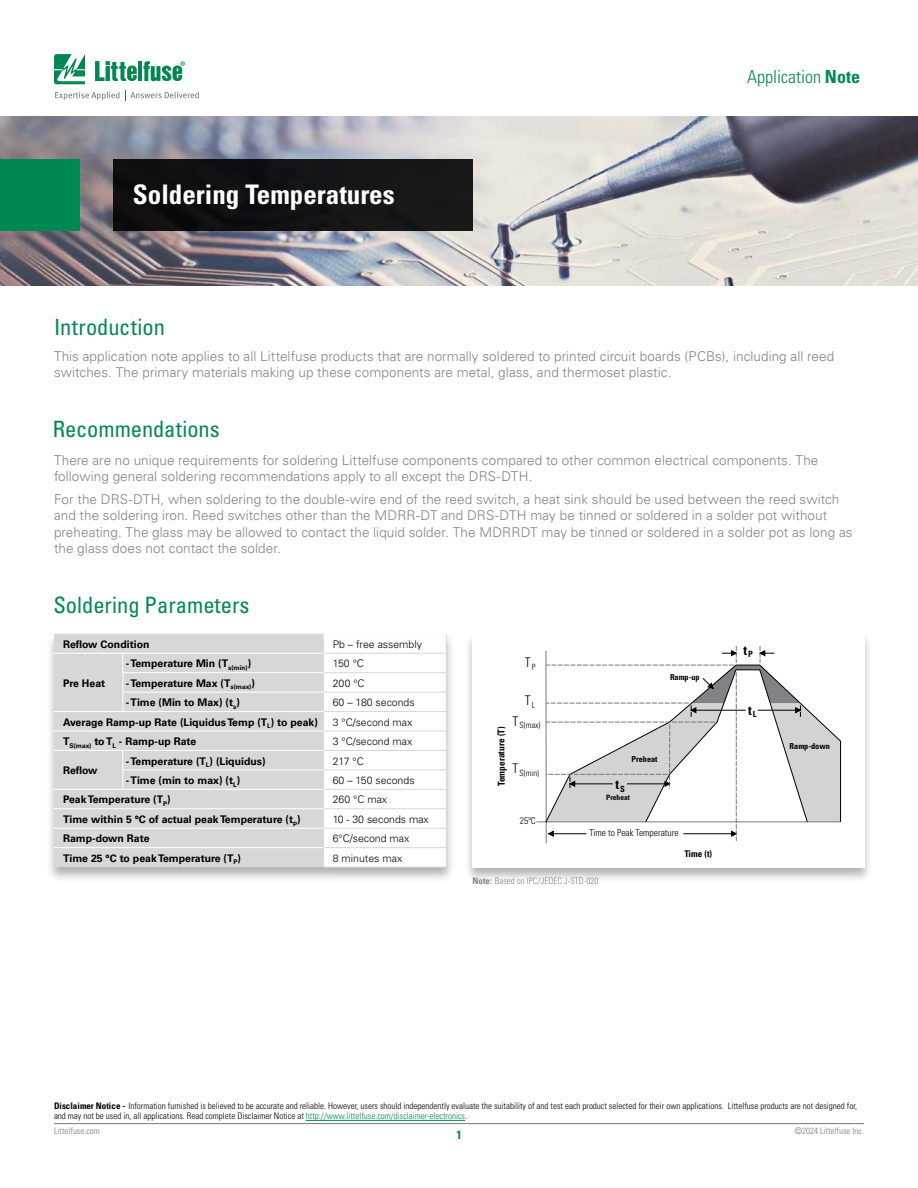
<style>
.page{position:relative;width:918px;height:1188px;background:#fff}
.page>*{position:absolute;margin:0;border:0;box-sizing:border-box;transform-origin:0 0}
.t1{font:700 condensed 27px "Univers LT Std";color:#fff}
.t2{font:condensed 22.5px "Univers LT Std";color:#008852}
.t3{font:300 condensed 18px "Univers LT Std";color:#008852}
.t4{font:300 13.5px/16.2px "Univers LT Std";letter-spacing:.005em;color:#808285}
.t5{font:700 condensed 13.35px "Univers LT Std";color:#000}
.t6{font:300 condensed 13.35px "Univers LT Std";color:#000}
.t7{font:700 condensed 12px "Univers LT Std";color:#008752}
.t8{font:700 10.5px "Univers LT Std";color:#000}
.t9{font:300 10.5px "Univers LT Std";color:#000}
.t10{font:300 condensed 9.45px "Univers LT Std";color:#000}
.t11{font:700 condensed 9.45px "Univers LT Std";letter-spacing:-.01em;color:#000}
.t12{font:700 condensed 9.3px "Univers LT Std";color:#000}
.t13{font:300 condensed 9px/10.8px "Univers LT Std";color:#000}
.t14{font:300 condensed 9px "Univers LT Std";color:#77787b}
.t15{font:300 condensed 9px "Univers LT Std";color:#808285}
.t16{font:300 condensed 8.55px "Univers LT Std";color:#000}
.t17{font:700 condensed 8.25px "Univers LT Std";color:#000}
.t18{font:700 condensed 7.5px "Univers LT Std";color:#000}
.s1{font-weight:700}
.s2{color:#008752}
.s3{font-stretch:normal}
</style>
<div class="page">
<svg style="left:54px;top:54px;width:31px;height:30px"></svg>
<hr style="left:138px;top:61px;width:4px;height:20px;background:#008752">
<svg style="left:143px;top:61px;width:42px;height:20px"></svg>
<svg style="left:95px;top:61px;width:42px;height:20px"></svg>
<svg style="left:55px;top:90px;width:144px;height:11px"></svg>
<hr style="left:54px;top:1123px;width:810px;height:1px;background:#77787b">
<img style="left:0;top:116px;width:918px;height:169px">
<div style="left:113px;top:160px;width:359px;height:71px;background:#131314"></div>
<div style="left:0;top:160px;width:80px;height:71px;background:#008852"></div>
<div style="left:45px;top:632px;width:410px;height:250px;background:#000;opacity:.3"></div>
<div style="left:54px;top:634px;width:270px;height:233px;background:#d5d7d8"></div>
<hr style="left:54px;top:653px;width:69px;height:1px;background:#fff">
<hr style="left:123px;top:653px;width:201px;height:1px;background:#fff">
<hr style="left:123px;top:672px;width:201px;height:1px;background:#fff">
<hr style="left:123px;top:692px;width:201px;height:1px;background:#fff">
<svg style="left:123px;top:654px;width:1px;height:57px"></svg>
<hr style="left:54px;top:711px;width:69px;height:1px;background:#fff">
<hr style="left:123px;top:711px;width:201px;height:1px;background:#fff">
<hr style="left:54px;top:731px;width:69px;height:1px;background:#fff">
<hr style="left:123px;top:731px;width:201px;height:1px;background:#fff">
<hr style="left:54px;top:750px;width:69px;height:1px;background:#fff">
<hr style="left:123px;top:750px;width:201px;height:1px;background:#fff">
<hr style="left:123px;top:770px;width:201px;height:1px;background:#fff">
<svg style="left:123px;top:751px;width:1px;height:38px"></svg>
<hr style="left:54px;top:789px;width:69px;height:1px;background:#fff">
<hr style="left:123px;top:789px;width:201px;height:1px;background:#fff">
<hr style="left:54px;top:809px;width:69px;height:1px;background:#fff">
<hr style="left:123px;top:809px;width:201px;height:1px;background:#fff">
<hr style="left:54px;top:828px;width:69px;height:1px;background:#fff">
<hr style="left:123px;top:828px;width:201px;height:1px;background:#fff">
<hr style="left:54px;top:847px;width:69px;height:1px;background:#fff">
<hr style="left:123px;top:847px;width:201px;height:1px;background:#fff">
<svg style="left:324px;top:634px;width:123px;height:233px"></svg>
<hr style="left:324px;top:867px;width:123px;height:1px;background:#d5d7d8">
<div style="left:464px;top:632px;width:409px;height:250px;background:#000;opacity:.3"></div>
<div style="left:472px;top:634px;width:393px;height:233px;background:#fff"></div>
<hr style="left:546px;top:651px;width:1px;height:192px;background:#77787b">
<hr style="left:536px;top:822px;width:305px;height:1px;background:#77787b">
<svg style="left:546px;top:646px;width:295px;height:195px"></svg>
<hr style="left:306px;top:1120px;width:159px;height:1px;background:#008752">
<h1 class="t1" style="left:133px;top:177px;width:263px">Soldering Temperatures</h1>
<h3 class="t3" style="left:747px;top:66px;width:114px">Application <span class="s1">Note</span></h3>
<h2 class="t2" style="left:54px;top:312px;width:112px">Introduction</h2>
<p class="t4" style="left:54px;top:348px;width:782px">This application note applies to all Littelfuse products that are normally soldered to printed circuit boards (PCBs), including all reed switches. The primary materials making up these components are metal, glass, and thermoset plastic.</p>
<h2 class="t2" style="left:53px;top:414px;width:168px">Recommendations</h2>
<p class="t4" style="left:54px;top:452px;width:766px">There are no unique requirements for soldering Littelfuse components compared to other common electrical components. The following general soldering recommendations apply to all except the DRS-DTH.</p>
<p class="t4" style="left:54px;top:491px;width:800px">For the DRS-DTH, when soldering to the double-wire end of the reed switch, a heat sink should be used between the reed switch and the soldering iron. Reed switches other than the MDRR-DT and DRS-DTH may be tinned or soldered in a solder pot without preheating. The glass may be allowed to contact the liquid solder. The MDRRDT may be tinned or soldered in a solder pot as long as the glass does not contact the solder.</p>
<h2 class="t2" style="left:53px;top:590px;width:198px">Soldering Parameters</h2>
<p class="t8" style="left:63px;top:638px;width:88px">Reflow Condition</p>
<p class="t9" style="left:333px;top:638px;width:91px">Pb – free assembly</p>
<p class="t8" style="left:63px;top:677px;width:44px">Pre Heat</p>
<p class="t6" style="left:525px;top:655px;width:12px">T<sub>P</sub></p>
<p class="t6" style="left:525px;top:693px;width:12px">T<sub>L</sub></p>
<p class="t16" style="left:512px;top:720px;width:30px"><sup>T</sup> S(max)</p>
<p class="t16" style="left:512px;top:767px;width:28px"><sup>T</sup> S(min)</p>
<p class="t8" style="left:126px;top:657px;width:127px">- Temperature Min (T<sub>s(min)</sub>)</p>
<p class="t9" style="left:333px;top:657px;width:33px">150 °C</p>
<p class="t8" style="left:126px;top:677px;width:131px">- Temperature Max (T<sub>s(max)</sub>)</p>
<p class="t9" style="left:333px;top:677px;width:33px">200 °C</p>
<p class="t8" style="left:126px;top:696px;width:116px">- Time (Min to Max) (t<sub>s</sub>)</p>
<p class="t9" style="left:333px;top:696px;width:83px">60 – 180 seconds</p>
<p class="t8" style="left:63px;top:716px;width:256px">Average Ramp-up Rate (Liquidus Temp (T<sub>L</sub>) to peak)</p>
<p class="t9" style="left:333px;top:716px;width:81px">3 °C/second max</p>
<p class="t8" style="left:63px;top:735px;width:135px">T<sub>S(max)</sub> to T<sub>L</sub> - Ramp-up Rate</p>
<p class="t9" style="left:333px;top:735px;width:81px">3 °C/second max</p>
<p class="t8" style="left:63px;top:764px;width:36px">Reflow</p>
<p class="t17" style="left:670px;top:672px;width:31px">Ramp-up</p>
<p class="t11" style="left:495px;top:786px;width:61px;rotate:-90deg">Temperature (T)</p>
<p class="t17" style="left:632px;top:754px;width:28px">Preheat</p>
<p class="t8" style="left:126px;top:755px;width:141px">- Temperature (T<sub>L</sub>) (Liquidus)</p>
<p class="t9" style="left:333px;top:754px;width:32px">217 °C</p>
<p class="t8" style="left:126px;top:774px;width:116px">- Time (min to max) (t<sub>L</sub>)</p>
<p class="t9" style="left:333px;top:774px;width:83px">60 – 150 seconds</p>
<p class="t8" style="left:63px;top:794px;width:109px">Peak Temperature (T<sub>P</sub>)</p>
<p class="t9" style="left:333px;top:793px;width:56px">260 °C max</p>
<p class="t8" style="left:63px;top:813px;width:239px">Time within 5 °C of actual peak Temperature (t<sub>p</sub>)</p>
<p class="t9" style="left:333px;top:813px;width:98px">10 - 30 seconds max</p>
<p class="t8" style="left:63px;top:832px;width:88px">Ramp-down Rate</p>
<p class="t9" style="left:333px;top:832px;width:78px">6°C/second max</p>
<p class="t8" style="left:63px;top:852px;width:180px">Time 25 °C to peak Temperature (T<sub>P</sub>)</p>
<p class="t9" style="left:333px;top:852px;width:71px">8 minutes max</p>
<p class="t12" style="left:684px;top:848px;width:29px">Time (t)</p>
<p class="t5" style="left:616px;top:776px;width:11px">t<sub>S</sub></p>
<p class="t10" style="left:590px;top:827px;width:91px">Time to Peak Temperature</p>
<p class="t18" style="left:606px;top:793px;width:25px">Preheat</p>
<p class="t10" style="left:520px;top:815px;width:17px">25ºC</p>
<p class="t15" style="left:473px;top:875px;width:127px"><span class="s1">Note:</span> Based on IPC/JEDEC J-STD-020</p>
<p class="t5" style="left:743px;top:642px;width:11px">t<sub>P</sub></p>
<p class="t5" style="left:748px;top:702px;width:10px">t<sub>L</sub></p>
<p class="t17" style="left:790px;top:741px;width:42px">Ramp-down</p>
<p class="t13" style="left:54px;top:1100px;width:805px"><span class="s1">Disclaimer Notice -</span> Information furnished is believed to be accurate and reliable. However, users should independently evaluate the suitability of and test each product selected for their own applications. Littelfuse products are not designed for, and may not be used in, all applications. Read complete Disclaimer Notice at <span class="s2">http://www.littelfuse.com/disclaimer-electronics</span>.</p>
<p class="t14" style="left:54px;top:1125px;width:47px">Littelfuse.com</p>
<p class="t14" style="left:795px;top:1125px;width:71px"><span class="s3">©</span>2024 Littelfuse Inc.</p>
<p class="t7" style="left:456px;top:1128px;width:7px">1</p>
</div>
